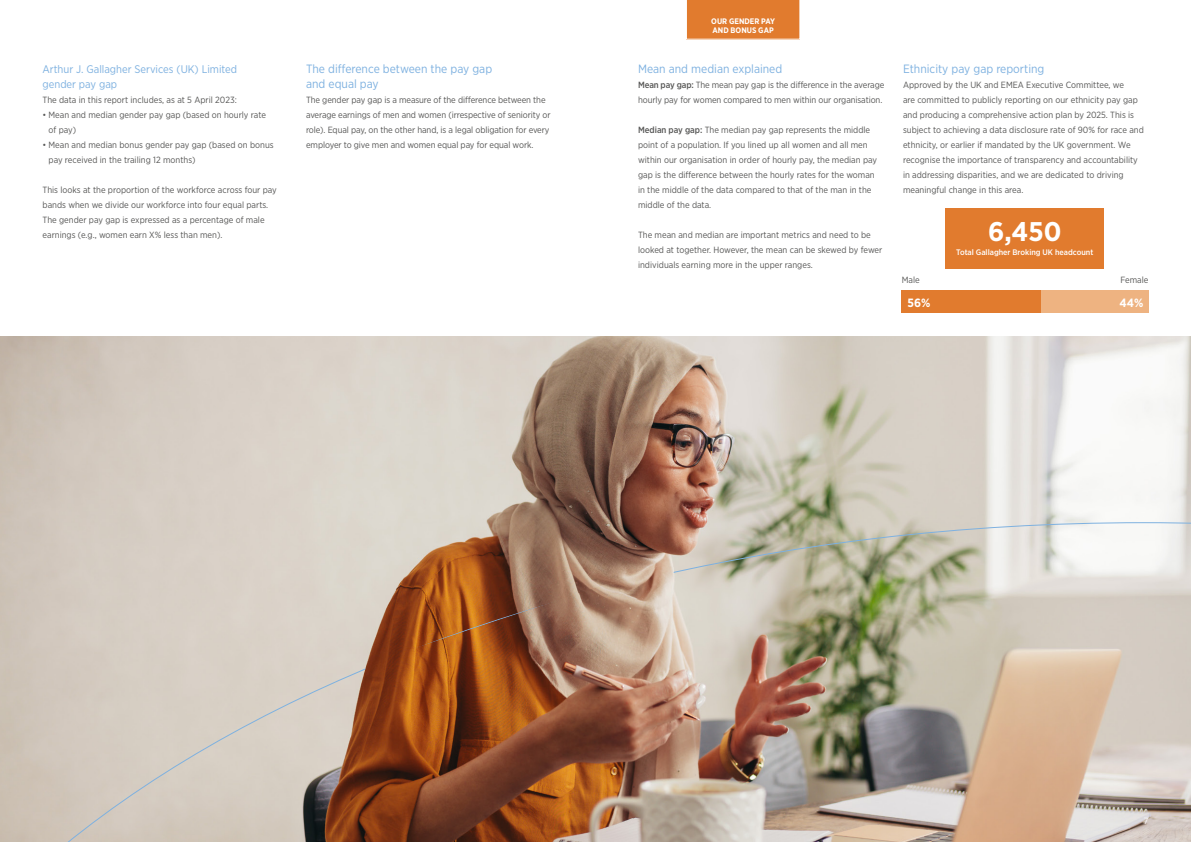
<style>
.page{position:relative;width:1191px;height:842px;background:#fff}
.page>*{position:absolute;margin:0;border:0;box-sizing:border-box;transform-origin:0 0}
.t1{font:700 27px "Gotham Narrow";color:#fff}
.t2{font:12px/15px "Gotham Narrow";color:#7eb1e0}
.t3{font:700 12px "Gotham Narrow";color:#fff}
.t4{font:11px/15px "Gotham Narrow";color:#7eb1e0}
.t5{font:9px/15px "Gotham Narrow";color:#575756}
.t6{font:9px "Gotham Narrow";color:#fff}
.t7{font:500 8px "Gotham Narrow";color:#fff}
.t8{font:700 8px "Gotham Narrow";color:#fff}
.s1{font-weight:500}
</style>
<div class="page">
<img style="left:0;top:336px;width:1191px;height:186px">
<div style="left:687px;top:0;width:113px;height:39px;background:#e17b2e"></div>
<div style="left:1040px;top:291px;width:108px;height:22px;background:#eeb381"></div>
<div style="left:901px;top:291px;width:140px;height:22px;background:#e17b2e"></div>
<div style="left:945px;top:208px;width:159px;height:60px;background:#e17b2e"></div>
<img style="left:0;top:522px;width:1191px;height:320px">
<img style="left:364px;top:565px;width:310px;height:130px">
<p class="t4" style="left:43px;top:62px;width:196px">Arthur J. Gallagher Services (UK) Limited gender pay gap</p>
<p class="t5" style="left:43px;top:93px;width:196px">The data in this report includes, as at 5 April 2023:</p>
<p class="t5" style="left:49px;top:108px;width:219px;text-indent:-6px">• Mean and median gender pay gap (based on hourly rate of pay)</p>
<p class="t5" style="left:49px;top:138px;width:227px;text-indent:-6px">• Mean and median bonus gender pay gap (based on bonus pay received in the trailing 12 months)</p>
<p class="t5" style="left:43px;top:183px;width:236px">This looks at the proportion of the workforce across four pay bands when we divide our workforce into four equal parts.<br>The gender pay gap is expressed as a percentage of male earnings (e.g., women earn X% less than men).</p>
<p class="t2" style="left:306px;top:61px;width:188px">The difference between the pay gap and equal pay</p>
<p class="t5" style="left:306px;top:93px;width:246px">The gender pay gap is a measure of the difference between the average earnings of men and women (irrespective of seniority or role). Equal pay, on the other hand, is a legal obligation for every employer to give men and women equal pay for equal work.</p>
<p class="t8" style="left:711px;top:16px;width:65px">OUR GENDER PAY</p>
<p class="t8" style="left:712px;top:25px;width:63px">AND BONUS GAP</p>
<p class="t2" style="left:638px;top:61px;width:146px">Mean and median explained</p>
<p class="t5" style="left:638px;top:78px;width:248px"><span class="s1">Mean pay gap:</span> The mean pay gap is the difference in the average hourly pay for women compared to men within our organisation.</p>
<p class="t5" style="left:638px;top:123px;width:241px"><span class="s1">Median pay gap:</span> The median pay gap represents the middle point of a population. If you lined up all women and all men within our organisation in order of hourly pay, the median pay gap is the difference between the hourly rates for the woman in the middle of the data compared to that of the man in the middle of the data.</p>
<p class="t5" style="left:638px;top:228px;width:246px">The mean and median are important metrics and need to be looked at together. However, the mean can be skewed by fewer individuals earning more in the upper ranges.</p>
<p class="t2" style="left:903px;top:61px;width:143px">Ethnicity pay gap reporting</p>
<p class="t5" style="left:903px;top:78px;width:242px">Approved by the UK and EMEA Executive Committee, we<br>are committed to publicly reporting on our ethnicity pay gap and producing a comprehensive action plan by 2025. This is subject to achieving a data disclosure rate of 90% for race and ethnicity, or earlier if mandated by the UK government. We recognise the importance of transparency and accountability in addressing disparities, and we are dedicated to driving meaningful change in this area.</p>
<p class="t1" style="left:988px;top:214px;width:75px">6,450</p>
<p class="t7" style="left:956px;top:247px;width:139px">Total Gallagher Broking UK headcount</p>
<p class="t5" style="left:901px;top:273px;width:19px">Male</p>
<p class="t5" style="left:1120px;top:273px;width:30px">Female</p>
<p class="t3" style="left:907px;top:295px;width:24px">56%</p>
<p class="t3" style="left:1119px;top:295px;width:25px">44%</p>
<p class="t6" style="left:1143px;top:815px;width:6px">7</p>
</div>
